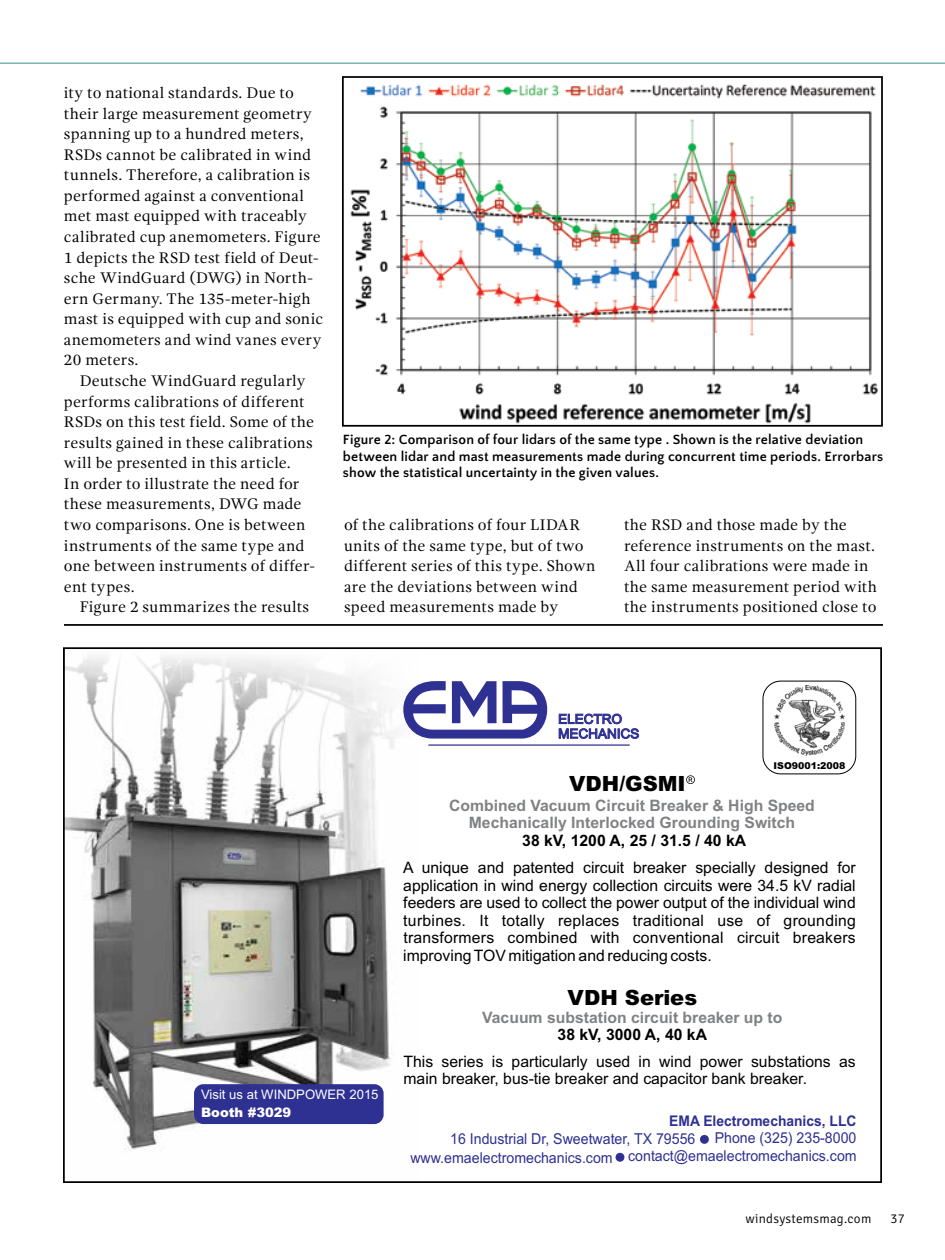
<style>
.page{position:relative;width:945px;height:1260px;background:#fff}
.page>*{position:absolute;margin:0;border:0;box-sizing:border-box;transform-origin:0 0}
.t1{font:900 21px "Arial";color:#000}
.t2{font:15.75px/20.7px "Gandhi Serif";letter-spacing:.015em;color:#000}
.t3{font:15.75px/17.7px "Arial";color:#000;text-align:justify}
.t4{font:700 15.75px/17.7px "Arial";color:#808285;text-align:center}
.t5{font:700 15.75px "Arial";color:#000}
.t6{font:15.05px/17.8px "Arial";color:#2e3092;text-align:right;scale:.94 1}
.t7{font:700 14.7px "Arial";color:#2e3092;scale:.94 1}
.t8{font:700 14px/16.8px "Quattrocento Sans";letter-spacing:.015em;color:#000}
.t9{font:13.12px "Arial";color:#fff}
.t10{font:300 13.12px "Signika";letter-spacing:.02em;color:#000}
.t11{font:13.12px/14.7px "Arial";color:#2e3092}
.t12{font:900 13.12px "Arial";color:#fff}
.t13{font:900 9.45px "Arial";color:#000}
</style>
<div class="page">
<hr style="left:0;top:63px;width:945px;height:1px;background:#37928b">
<hr style="left:64px;top:624px;width:819px;height:2px;background:#000">
<img style="left:66px;top:656px;width:328px;height:495px">
<div style="left:194px;top:1084px;width:190px;height:40px;background:#2e3092;border-radius:9px"></div>
<svg style="left:686px;top:775px;width:9px;height:9px"></svg>
<hr style="left:428px;top:744px;width:202px;height:2px;background:#2e3092">
<svg style="left:392px;top:681px;width:247px;height:58px"></svg>
<svg style="left:700px;top:1135px;width:9px;height:9px"></svg>
<svg style="left:616px;top:1153px;width:8px;height:9px"></svg>
<img style="left:774px;top:686px;width:70px;height:70px">
<div style="left:762px;top:681px;width:94px;height:93px;border:1px solid #000;border-radius:18px"></div>
<img style="left:350px;top:84px;width:528px;height:340px">
<div style="left:342px;top:76px;width:541px;height:351px;border:2px solid #000"></div>
<p class="t2" style="left:64px;top:82px;width:261px">ity to national standards. Due to their large measurement geometry spanning up to a hundred meters,<br>RSDs cannot be calibrated in wind tunnels. Therefore, a calibration is performed against a conventional met mast equipped with traceably calibrated cup anemometers. Figure<br>1 depicts the RSD test field of Deut&shy;sche WindGuard (DWG) in North&shy;ern Germany. The 135-meter-high mast is equipped with cup and sonic anemometers and wind vanes every<br>20 meters.</p>
<p class="t2" style="left:64px;top:370px;width:252px;text-indent:16px">Deutsche WindGuard regularly performs calibrations of different<br>RSDs on this test field. Some of the results gained in these calibrations will be presented in this article.<br>In order to illustrate the need for these measurements, DWG made two comparisons. One is between instruments of the same type and one between instruments of differ&shy;ent types.</p>
<p class="t2" style="left:80px;top:597px;width:231px">Figure 2 summarizes the results</p>
<p class="t8" style="left:343px;top:431px;width:542px">Figure 2: Comparison of four lidars of the same type . Shown is the relative deviation between lidar and mast measurements made during concurrent time periods. Errorbars show the statistical uncertainty in the given values.</p>
<p class="t2" style="left:344px;top:514px;width:253px">of the calibrations of four LIDAR units of the same type, but of two different series of this type. Shown are the deviations between wind speed measurements made by</p>
<p class="t2" style="left:624px;top:514px;width:255px">the RSD and those made by the reference instruments on the mast.<br>All four calibrations were made in the same measurement period with the instruments positioned close to</p>
<p class="t11" style="left:558px;top:712px;width:83px">ELECTRO<br>MECHANICS</p>
<h1 class="t1" style="left:569px;top:768px;width:118px">VDH/GSMI</h1>
<p class="t13" style="left:774px;top:759px;width:73px">ISO9001:2008</p>
<p class="t4" style="left:449px;top:797px;width:367px">Combined Vacuum Circuit Breaker &amp; High Speed<br>Mechanically Interlocked Grounding Switch</p>
<p class="t5" style="left:522px;top:830px;width:225px">38 kV, 1200 A, 25 / 31.5 / 40 kA</p>
<p class="t3" style="left:403px;top:859px;width:454px">A unique and patented circuit breaker specially designed for application in wind energy collection circuits were 34.5 kV radial feeders are used to collect the power output of the individual wind turbines. It totally replaces traditional use of grounding transformers combined with conventional circuit breakers improving TOV mitigation and reducing costs.</p>
<h1 class="t1" style="left:568px;top:982px;width:131px">VDH Series</h1>
<p class="t4" style="left:482px;top:1009px;width:302px">Vacuum substation circuit breaker up to</p>
<p class="t5" style="left:558px;top:1024px;width:151px">38 kV, 3000 A, 40 kA</p>
<p class="t3" style="left:403px;top:1052px;width:454px">This series is particularly used in wind power substations as main breaker, bus-tie breaker and capacitor bank breaker.</p>
<p class="t9" style="left:201px;top:1086px;width:179px">Visit us at WINDPOWER 2015</p>
<p class="t12" style="left:201px;top:1102px;width:92px">Booth #3029</p>
<p class="t7" style="left:669px;top:1111px;width:201px">EMA Electromechanics, LLC</p>
<p class="t6" style="left:450px;top:1130px;width:262px">16 Industrial Dr, Sweetwater, TX 79556</p>
<p class="t6" style="left:410px;top:1129px;width:476px">Phone (325) 235-8000<br>www.emaelectromechanics.com contact@emaelectromechanics.com</p>
<p class="t10" style="left:746px;top:1211px;width:127px">windsystemsmag.com</p>
<p class="t10" style="left:891px;top:1211px;width:16px">37</p>
</div>
